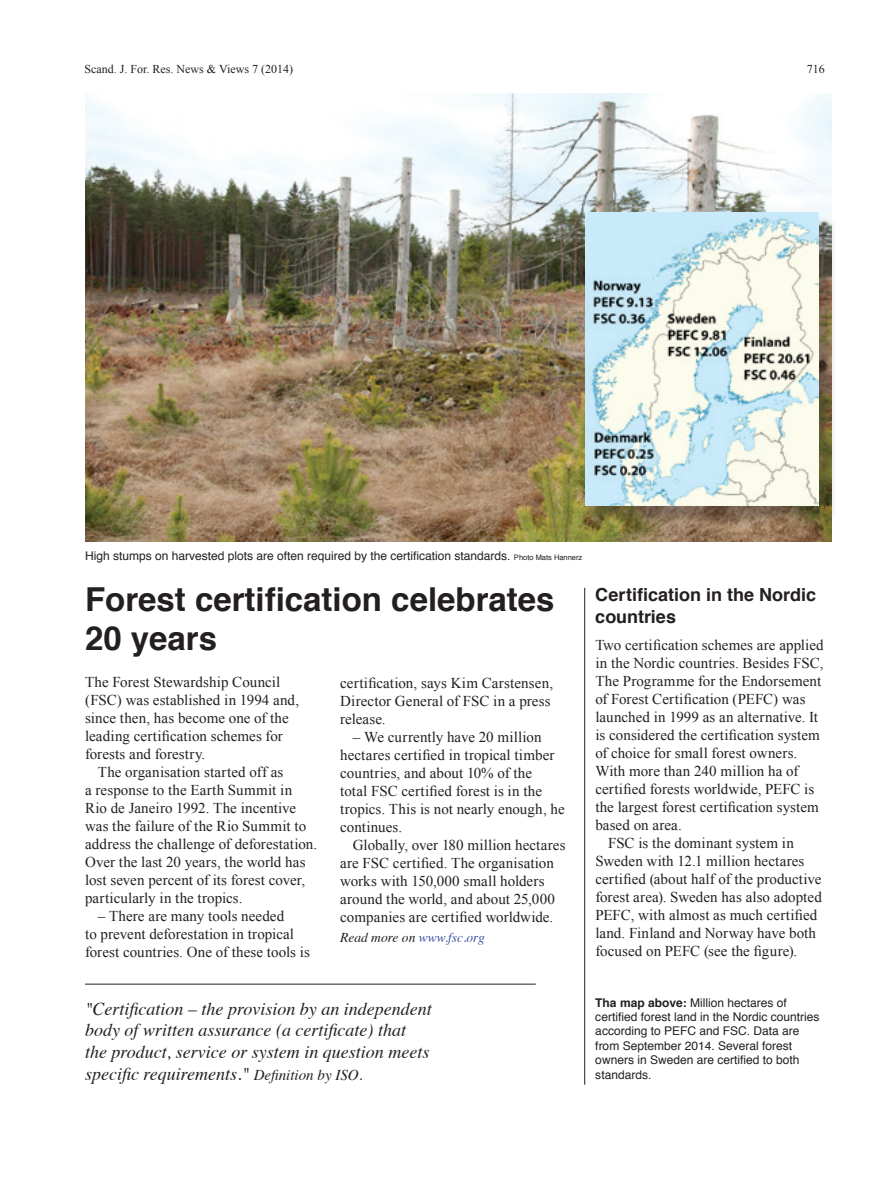
<style>
.page{position:relative;width:893px;height:1191px;background:#fff}
.page>*{position:absolute;margin:0;border:0;box-sizing:border-box;transform-origin:0 0}
.t1{font:700 33px/39.6px "Helvetica";color:#231f20}
.t2{font:italic 18px/21.6px "Times";color:#231f20}
.t3{font:700 18px/21.6px "Helvetica";color:#231f20}
.t4{font:15px/18px "Times New Roman";letter-spacing:.005em;color:#231f20}
.t5{font:italic 13.5px "Times";color:#3853a3}
.t6{font:12px/14.4px "Helvetica";color:#231f20}
.t7{font:12px "Times New Roman";color:#231f20}
.s1{font-size:7.5px}
.s2{font-weight:700}
.s3{color:#231f20}
.s4{font-size:15px}
</style>
<div class="page">
<img style="left:85px;top:94px;width:746px;height:447px">
<div style="left:587px;top:215px;width:250px;height:309px;background:#231f20;opacity:.32"></div>
<img style="left:585px;top:213px;width:234px;height:293px">
<hr style="left:85px;top:983px;width:451px;height:1px;background:#231f20">
<hr style="left:584px;top:588px;width:1px;height:496px;background:#231f20">
<p class="t7" style="left:85px;top:61px;width:210px">Scand. J. For. Res. News &amp; Views 7 (2014)</p>
<p class="t7" style="left:807px;top:61px;width:19px">716</p>
<p class="t6" style="left:85px;top:549px;width:499px">High stumps on harvested plots are often required by the certification standards. <span class="s1">Photo Mats Hannerz</span></p>
<h1 class="t1" style="left:85px;top:580px;width:471px">Forest certification celebrates<br>20 years</h1>
<p class="t3" style="left:595px;top:584px;width:222px">Certification in the Nordic countries</p>
<p class="t4" style="left:595px;top:635px;width:230px">Two certification schemes are applied</p>
<p class="t4" style="left:595px;top:653px;width:230px">in the Nordic countries. Besides FSC,</p>
<p class="t4" style="left:595px;top:671px;width:227px">The Programme for the Endorsement</p>
<p class="t4" style="left:595px;top:689px;width:212px">of Forest Certification (PEFC) was</p>
<p class="t4" style="left:595px;top:707px;width:224px">launched in 1999 as an alternative. It</p>
<p class="t4" style="left:595px;top:725px;width:226px">is considered the certification system</p>
<p class="t4" style="left:595px;top:743px;width:203px">of choice for small forest owners.</p>
<p class="t4" style="left:595px;top:761px;width:205px">With more than 240 million ha of</p>
<p class="t4" style="left:595px;top:779px;width:220px">certified forests worldwide, PEFC is</p>
<p class="t4" style="left:595px;top:797px;width:225px">the largest forest certification system</p>
<p class="t4" style="left:595px;top:815px;width:88px">based on area.</p>
<p class="t4" style="left:608px;top:833px;width:187px">FSC is the dominant system in</p>
<p class="t4" style="left:595px;top:851px;width:211px">Sweden with 12.1 million hectares</p>
<p class="t4" style="left:595px;top:869px;width:228px">certified (about half of the productive</p>
<p class="t4" style="left:595px;top:887px;width:228px">forest area). Sweden has also adopted</p>
<p class="t4" style="left:595px;top:905px;width:224px">PEFC, with almost as much certified</p>
<p class="t4" style="left:595px;top:923px;width:222px">land. Finland and Norway have both</p>
<p class="t4" style="left:595px;top:941px;width:203px">focused on PEFC (see the figure).</p>
<p class="t6" style="left:595px;top:995px;width:226px"><span class="s2">Tha map above:</span> Million hectares of certified forest land in the Nordic countries according to PEFC and FSC. Data are from September 2014. Several forest owners in Sweden are certified to both standards.</p>
<p class="t4" style="left:85px;top:673px;width:216px">The Forest Stewardship Council (FSC) was established in 1994 and, since then, has become one of the leading certification schemes for forests and forestry.</p>
<p class="t4" style="left:85px;top:763px;width:234px;text-indent:13px">The organisation started off as<br>a response to the Earth Summit in Rio de Janeiro 1992. The incentive was the failure of the Rio Summit to address the challenge of deforestation.<br>Over the last 20 years, the world has lost seven percent of its forest cover, particularly in the tropics.</p>
<p class="t4" style="left:85px;top:907px;width:226px;text-indent:13px">– There are many tools needed<br>to prevent deforestation in tropical forest countries. One of these tools is</p>
<p class="t4" style="left:340px;top:673px;width:214px">certification, says Kim Carstensen,<br>Director General of FSC in a press release.</p>
<p class="t4" style="left:340px;top:727px;width:226px;text-indent:13px">– We currently have 20 million hectares certified in tropical timber countries, and about 10% of the<br>total FSC certified forest is in the tropics. This is not nearly enough, he continues.</p>
<p class="t4" style="left:340px;top:835px;width:227px;text-indent:13px">Globally, over 180 million hectares are FSC certified. The organisation works with 150,000 small holders around the world, and about 25,000 companies are certified worldwide.</p>
<p class="t5" style="left:340px;top:926px;width:146px"><span class="s3">Read more on</span> www.fsc.org</p>
<p class="t2" style="left:85px;top:996px;width:348px">"Certification – the provision by an independent body of written assurance (a certificate) that the product, service or system in question meets specific requirements." <span class="s4">Definition by ISO.</span></p>
</div>
